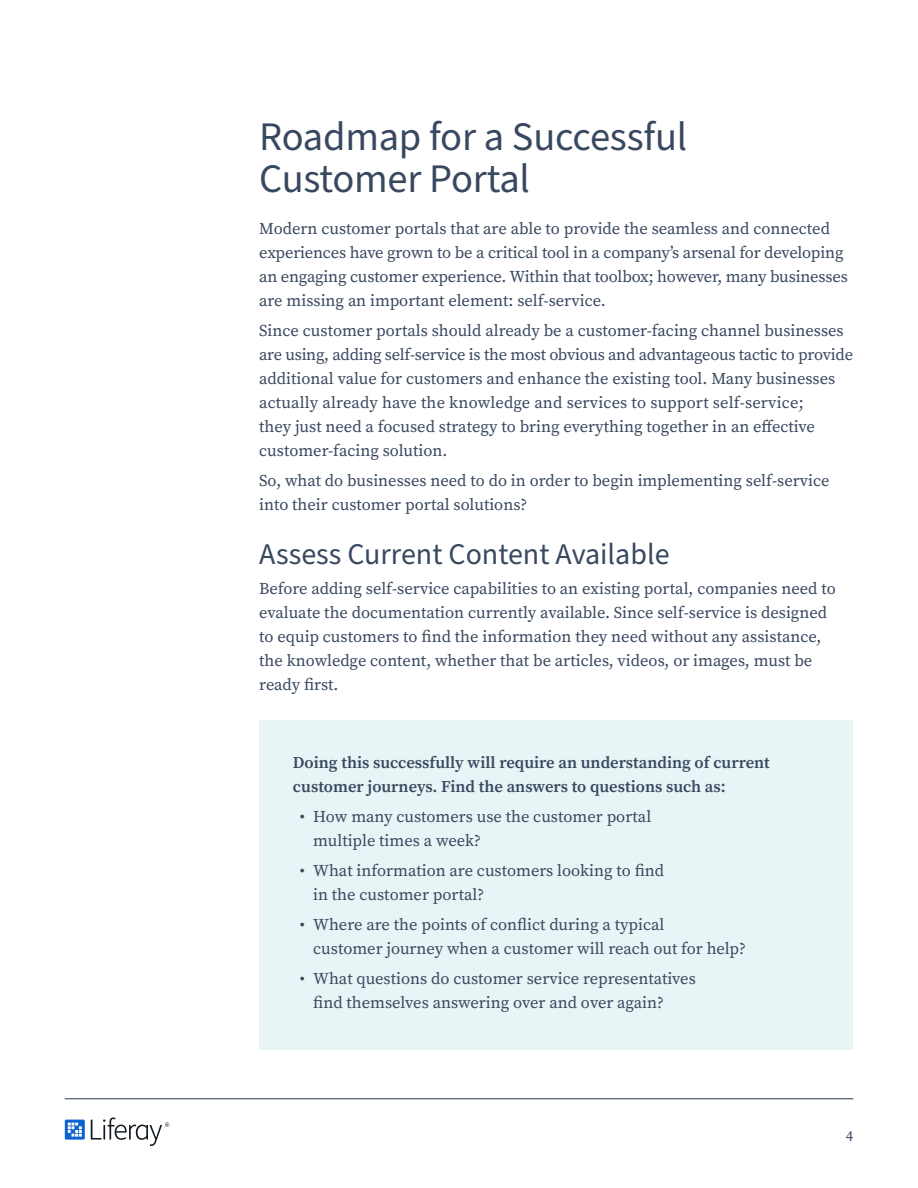
<style>
.page{position:relative;width:918px;height:1188px;background:#fff}
.page>*{position:absolute;margin:0;border:0;box-sizing:border-box;transform-origin:0 0}
.H1_-_with_span_colum{font:40.5px/42px "Source Sans Pro";letter-spacing:-.005em;color:#38485f}
.t1{font:30px "Source Sans Pro";color:#38485f}
.Text{font:16.5px/24px "Source Serif Pro";color:#38485f}
.Text-2{font:600 16.5px/24px "Source Serif Pro";color:#38485f}
.t2{font:15px "Source Serif Pro";color:#38485f}
</style>
<div class="page">
<svg style="left:91px;top:1118px;width:78px;height:28px"></svg>
<svg style="left:65px;top:1120px;width:20px;height:20px"></svg>
<hr style="left:65px;top:1098px;width:788px;height:1px;background:#3b4960">
<div style="left:259px;top:720px;width:594px;height:330px;background:#e8f4f5"></div>
<p class="H1_-_with_span_colum" style="left:259px;top:117px;width:430px">Roadmap for a Successful<br>Customer Portal</p>
<p class="Text" style="left:259px;top:216px;width:590px">Modern customer portals that are able to provide the seamless and connected experiences have grown to be a critical tool in a company’s arsenal for developing an engaging customer experience. Within that toolbox; however, many businesses are missing an important element: self-service.</p>
<p class="Text" style="left:259px;top:318px;width:595px">Since customer portals should already be a customer-facing channel businesses are using, adding self-service is the most obvious and advantageous tactic to provide additional value for customers and enhance the existing tool. Many businesses actually already have the knowledge and services to support self-service;<br>they just need a focused strategy to bring everything together in an effective customer-facing solution.</p>
<p class="Text" style="left:259px;top:468px;width:572px">So, what do businesses need to do in order to begin implementing self-service into their customer portal solutions?</p>
<h2 class="t1" style="left:259px;top:534px;width:412px">Assess Current Content Available</h2>
<p class="Text" style="left:259px;top:576px;width:578px">Before adding self-service capabilities to an existing portal, companies need to evaluate the documentation currently available. Since self-service is designed to equip customers to find the information they need without any assistance, the knowledge content, whether that be articles, videos, or images, must be ready first.</p>
<p class="Text-2" style="left:293px;top:750px;width:478px">Doing this successfully will require an understanding of current customer journeys. Find the answers to questions such as:</p>
<p class="Text" style="left:313px;top:804px;width:340px;text-indent:-14px">• How many customers use the customer portal multiple times a week?</p>
<p class="Text" style="left:313px;top:858px;width:353px;text-indent:-14px">• What information are customers looking to find in the customer portal?</p>
<p class="Text" style="left:313px;top:912px;width:434px;text-indent:-14px">• Where are the points of conflict during a typical<br>customer journey when a customer will reach out for help?</p>
<p class="Text" style="left:313px;top:966px;width:384px;text-indent:-14px">• What questions do customer service representatives find themselves answering over and over again?</p>
<p class="t2" style="left:846px;top:1126px;width:9px">4</p>
</div>
